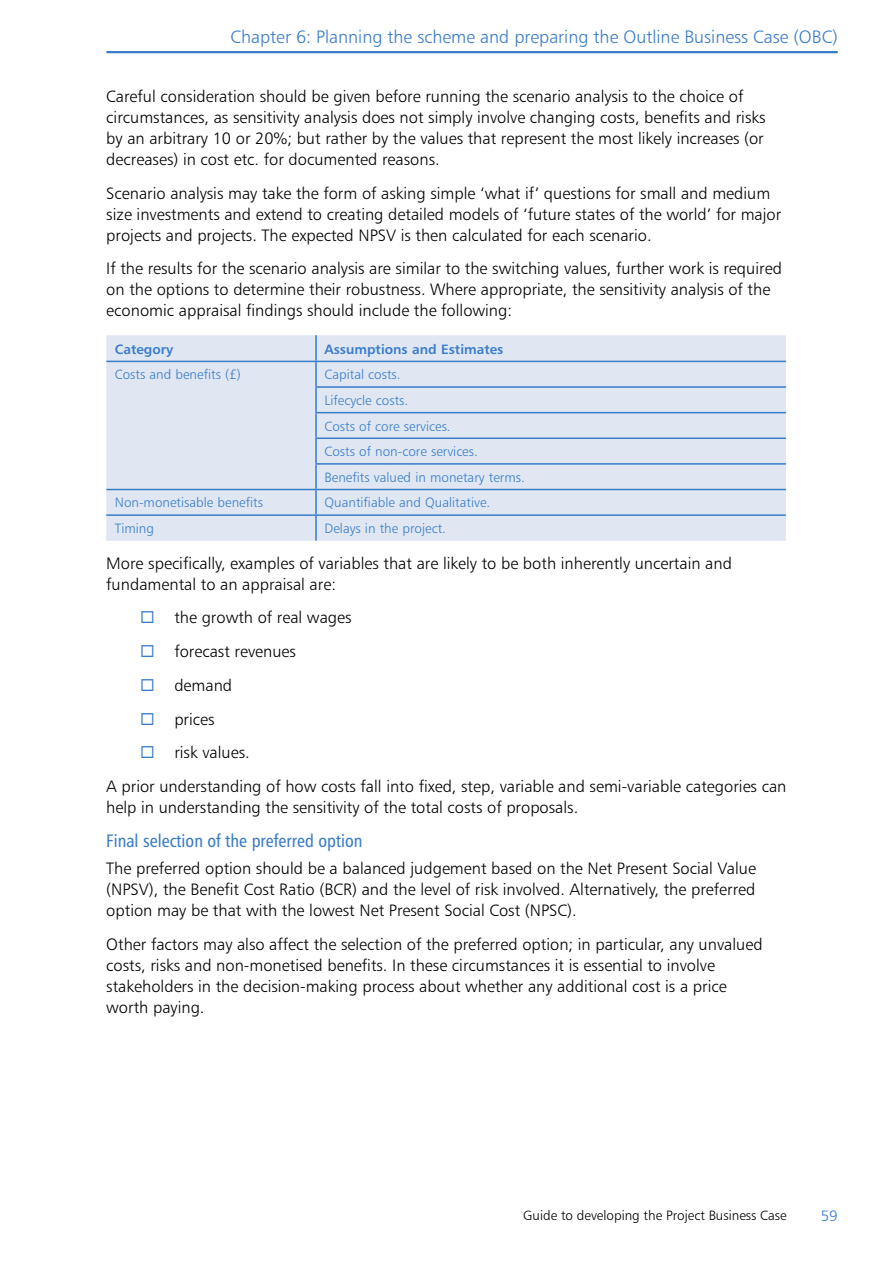
<style>
.page{position:relative;width:893px;height:1263px;background:#fff}
.page>*{position:absolute;margin:0;border:0;box-sizing:border-box;transform-origin:0 0}
.t1{font:18px "Humanist 777 BT Light B";color:#397cc9}
.Heading_4{font:18px "Humanist 777 BT Roman Condensed B";color:#397cc9}
.Body_Text{font:16.5px/21px "Humanist 777 BT Light B";color:#000}
.t2{font:15px "Humanist 777 BT Light B";color:#397cc9}
.Table_Text{font:13.5px "Humanist 777 BT Light B";color:#397cc9}
.t3{font:13.5px "Humanist 777 BT Light B";color:#000}
.Column_Head_Bold_QR{font:13.5px "Humanist 777 BT Bold B";color:#397cc9}
.s1{color:#397cc9}
</style>
<div class="page">
<hr style="left:106px;top:51px;width:732px;height:2px;background:#397cc9">
<div style="left:106px;top:335px;width:680px;height:206px;background:#e0e7f3"></div>
<hr style="left:315px;top:335px;width:2px;height:26px;background:#397cc9">
<hr style="left:106px;top:361px;width:210px;height:1px;background:#397cc9">
<hr style="left:316px;top:361px;width:470px;height:1px;background:#397cc9">
<hr style="left:315px;top:362px;width:2px;height:24px;background:#397cc9">
<hr style="left:315px;top:386px;width:471px;height:2px;background:#397cc9">
<hr style="left:315px;top:388px;width:2px;height:24px;background:#397cc9">
<hr style="left:315px;top:412px;width:471px;height:1px;background:#397cc9">
<hr style="left:315px;top:413px;width:2px;height:24px;background:#397cc9">
<hr style="left:315px;top:437px;width:471px;height:2px;background:#397cc9">
<hr style="left:315px;top:439px;width:2px;height:24px;background:#397cc9">
<hr style="left:315px;top:463px;width:471px;height:2px;background:#397cc9">
<hr style="left:315px;top:465px;width:2px;height:24px;background:#397cc9">
<hr style="left:106px;top:489px;width:210px;height:1px;background:#397cc9">
<hr style="left:316px;top:489px;width:470px;height:1px;background:#397cc9">
<hr style="left:315px;top:490px;width:2px;height:24px;background:#397cc9">
<hr style="left:106px;top:514px;width:210px;height:2px;background:#397cc9">
<hr style="left:316px;top:514px;width:470px;height:2px;background:#397cc9">
<hr style="left:315px;top:516px;width:2px;height:25px;background:#397cc9">
<p class="t1" style="left:231px;top:25px;width:609px">Chapter 6: Planning the scheme and preparing the Outline Business Case (OBC)</p>
<p class="Body_Text" style="left:106px;top:85px;width:661px">Careful consideration should be given before running the scenario analysis to the choice of circumstances, as sensitivity analysis does not simply involve changing costs, benefits and risks by an arbitrary 10 or 20%; but rather by the values that represent the most likely increases (or decreases) in cost etc. for documented reasons.</p>
<p class="Body_Text" style="left:106px;top:182px;width:676px">Scenario analysis may take the form of asking simple ‘what if’ questions for small and medium size investments and extend to creating detailed models of ‘future states of the world’ for major projects and projects. The expected NPSV is then calculated for each scenario.</p>
<p class="Body_Text" style="left:106px;top:258px;width:677px">If the results for the scenario analysis are similar to the switching values, further work is required on the options to determine their robustness. Where appropriate, the sensitivity analysis of the economic appraisal findings should include the following:</p>
<p class="Column_Head_Bold_QR" style="left:115px;top:340px;width:60px">Category</p>
<p class="Column_Head_Bold_QR" style="left:325px;top:340px;width:180px">Assumptions and Estimates</p>
<p class="Table_Text" style="left:115px;top:366px;width:127px">Costs and benefits (£)</p>
<p class="Table_Text" style="left:325px;top:366px;width:78px">Capital costs.</p>
<p class="Table_Text" style="left:325px;top:392px;width:85px">Lifecycle costs.</p>
<p class="Table_Text" style="left:325px;top:418px;width:128px">Costs of core services.</p>
<p class="Table_Text" style="left:325px;top:443px;width:155px">Costs of non-core services.</p>
<p class="Table_Text" style="left:325px;top:469px;width:202px">Benefits valued in monetary terms.</p>
<p class="Table_Text" style="left:115px;top:494px;width:150px">Non-monetisable benefits</p>
<p class="Table_Text" style="left:325px;top:494px;width:167px">Quantifiable and Qualitative.</p>
<p class="Table_Text" style="left:115px;top:520px;width:41px">Timing</p>
<p class="Table_Text" style="left:325px;top:520px;width:123px">Delays in the project.</p>
<p class="Body_Text" style="left:106px;top:552px;width:627px">More specifically, examples of variables that are likely to be both inherently uncertain and fundamental to an appraisal are:</p>
<p class="Body_Text" style="left:140px;top:607px;width:213px"><span class="s1">◻</span> the growth of real wages</p>
<p class="Body_Text" style="left:140px;top:640px;width:157px"><span class="s1">◻</span> forecast revenues</p>
<p class="Body_Text" style="left:140px;top:674px;width:93px"><span class="s1">◻</span> demand</p>
<p class="Body_Text" style="left:140px;top:708px;width:76px"><span class="s1">◻</span> prices</p>
<p class="Body_Text" style="left:140px;top:742px;width:111px"><span class="s1">◻</span> risk values.</p>
<p class="Body_Text" style="left:106px;top:776px;width:682px">A prior understanding of how costs fall into fixed, step, variable and semi-variable categories can help in understanding the sensitivity of the total costs of proposals.</p>
<p class="Heading_4" style="left:106px;top:829px;width:258px">Final selection of the preferred option</p>
<p class="Body_Text" style="left:106px;top:858px;width:651px;text-align:justify">The preferred option should be a balanced judgement based on the Net Present Social Value (NPSV), the Benefit Cost Ratio (BCR) and the level of risk involved. Alternatively, the preferred option may be that with the lowest Net Present Social Cost (NPSC).</p>
<p class="Body_Text" style="left:106px;top:933px;width:658px">Other factors may also affect the selection of the preferred option; in particular, any unvalued costs, risks and non-monetised benefits. In these circumstances it is essential to involve stakeholders in the decision-making process about whether any additional cost is a price worth paying.</p>
<p class="t3" style="left:523px;top:1207px;width:265px">Guide to developing the Project Business Case</p>
<p class="t2" style="left:821px;top:1206px;width:18px">59</p>
</div>
